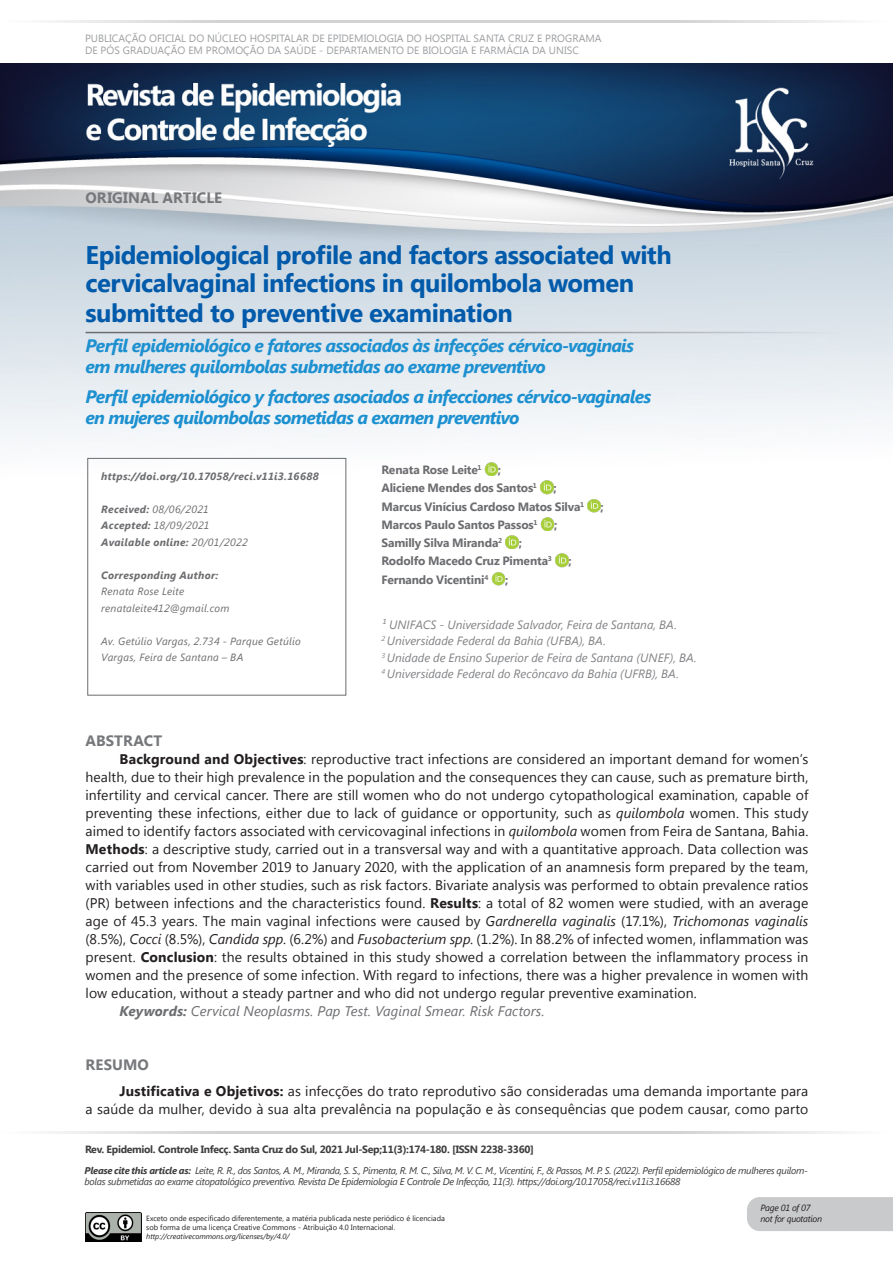
<style>
.page{position:relative;width:893px;height:1263px;background:#fff}
.page>*{position:absolute;margin:0;border:0;box-sizing:border-box;transform-origin:0 0}
.TÍTULOS{font:700 25.5px "Segoe UI";letter-spacing:-.02em;color:#015aaa}
.títulos_textos{font:italic 700 18px "Segoe UI";letter-spacing:-.045em;color:#1d90d0}
.SESSAO{font:700 15px "Segoe UI";letter-spacing:.005em;color:#76787b}
.texto_ok{font:700 15px "Segoe UI";letter-spacing:.005em;color:#76787b}
.texto_ok-2{font:13.95px/18px "Segoe UI";letter-spacing:.01em;color:#231f20;text-align:justify}
.texto_ok-3{font:italic 13.95px "Segoe UI";letter-spacing:.005em;color:#6c6d70}
.Titulação_médicos_ok{font:italic 12px "Segoe UI";color:#808285}
.Nome_médico{font:700 12px "Segoe UI";letter-spacing:-.015em;color:#6c6d70}
.t1{font:10.5px/12.6px "Segoe UI";color:#9d9fa2}
.texto_ok-4{font:italic 10.5px/16.5px "Segoe UI";letter-spacing:.025em;color:#6c6d70}
.texto_ok-5{font:italic 700 10.5px "Segoe UI";letter-spacing:.025em;color:#6c6d70}
.t2{font:700 10.5px "Segoe UI";letter-spacing:-.03em;color:#3e3e3f}
.t3{font:italic 9.75px/11.7px "Segoe UI";letter-spacing:-.03em;color:#3e3e3f}
.t4{font:italic 9px "Segoe UI";letter-spacing:-.03em;color:#231f20}
.t5{font:7.5px/9px "Segoe UI";color:#231f20}
.t6{font:italic 7.5px "Segoe UI";color:#231f20}
.s1{font-weight:700}
.s2{font-weight:400}
.s3{font-style:italic}
</style>
<div class="page">
<img style="left:0;top:64px;width:893px;height:456px">
<hr style="left:0;top:20px;width:446px;height:2px;background:#d1d2d4">
<hr style="left:446px;top:20px;width:447px;height:2px;background:#d1d2d4">
<img style="left:85px;top:1213px;width:57px;height:29px">
<hr style="left:0;top:1131px;width:446px;height:3px;background:#d1d2d4">
<hr style="left:446px;top:1131px;width:446px;height:3px;background:#d1d2d4">
<div style="left:747px;top:1197px;width:146px;height:34px;background:#c9cacc"></div>
<hr style="left:86px;top:332px;width:751px;height:1px;background:#6c6d70">
<img style="left:485px;top:462px;width:13px;height:14px">
<img style="left:540px;top:480px;width:14px;height:14px">
<img style="left:587px;top:499px;width:14px;height:13px">
<img style="left:541px;top:517px;width:13px;height:14px">
<img style="left:505px;top:535px;width:14px;height:14px">
<img style="left:555px;top:553px;width:14px;height:14px">
<svg style="left:492px;top:572px;width:13px;height:13px"></svg>
<div style="left:88px;top:458px;width:258px;height:237px;border:1px solid #6c6d70"></div>
<p class="t1" style="left:85px;top:31px;width:518px">PUBLICAÇÃO OFICIAL DO NÚCLEO HOSPITALAR DE EPIDEMIOLOGIA DO HOSPITAL SANTA CRUZ E PROGRAMA<br>DE PÓS GRADUAÇÃO EM PROMOÇÃO DA SAÚDE - DEPARTAMENTO DE BIOLOGIA E FARMÁCIA DA UNISC</p>
<p class="SESSAO" style="left:86px;top:187px;width:138px">ORIGINAL ARTICLE</p>
<p class="TÍTULOS" style="left:86px;top:237px;width:588px">Epidemiological profile and factors associated with</p>
<p class="TÍTULOS" style="left:86px;top:265px;width:550px">cervicalvaginal infections in quilombola women</p>
<p class="TÍTULOS" style="left:86px;top:295px;width:429px">submitted to preventive examination</p>
<p class="títulos_textos" style="left:86px;top:333px;width:550px">Perfil epidemiológico e fatores associados às infecções cérvico-vaginais</p>
<p class="títulos_textos" style="left:86px;top:354px;width:462px">em mulheres quilombolas submetidas ao exame preventivo</p>
<p class="títulos_textos" style="left:86px;top:384px;width:567px">Perfil epidemiológico y factores asociados a infecciones cérvico-vaginales</p>
<p class="títulos_textos" style="left:86px;top:405px;width:436px">en mujeres quilombolas sometidas a examen preventivo</p>
<p class="texto_ok-5" style="left:101px;top:469px;width:219px">https://doi.org/10.17058/reci.v11i3.16688</p>
<p class="texto_ok-4" style="left:101px;top:500px;width:109px"><span class="s1">Received:</span> 08/06/2021</p>
<p class="texto_ok-4" style="left:101px;top:517px;width:110px"><span class="s1">Accepted:</span> 18/09/2021</p>
<p class="texto_ok-5" style="left:101px;top:535px;width:148px">Available online: <span class="s2">20/01/2022</span></p>
<p class="texto_ok-5" style="left:101px;top:568px;width:119px">Corresponding Author:</p>
<p class="texto_ok-4" style="left:101px;top:583px;width:84px">Renata Rose Leite</p>
<p class="texto_ok-4" style="left:101px;top:599px;width:130px">renataleite412@gmail.com</p>
<p class="texto_ok-4" style="left:101px;top:632px;width:201px">Av. Getúlio Vargas, 2.734 - Parque Getúlio<br>Vargas, Feira de Santana – BA</p>
<p class="Nome_médico" style="left:381px;top:461px;width:101px">Renata Rose Leite<sup>1</sup></p>
<p class="Nome_médico" style="left:498px;top:461px;width:5px">;</p>
<p class="Nome_médico" style="left:381px;top:479px;width:157px">Aliciene Mendes dos Santos<sup>1</sup></p>
<p class="Nome_médico" style="left:554px;top:479px;width:5px">;</p>
<p class="Nome_médico" style="left:381px;top:498px;width:204px">Marcus Vinícius Cardoso Matos Silva<sup>1</sup></p>
<p class="Nome_médico" style="left:601px;top:498px;width:5px">;</p>
<p class="Nome_médico" style="left:381px;top:516px;width:158px">Marcos Paulo Santos Passos<sup>1</sup></p>
<p class="Nome_médico" style="left:554px;top:516px;width:5px">;</p>
<p class="Nome_médico" style="left:381px;top:534px;width:122px">Samilly Silva Miranda<sup>2</sup></p>
<p class="Nome_médico" style="left:519px;top:534px;width:5px">;</p>
<p class="Nome_médico" style="left:381px;top:552px;width:172px">Rodolfo Macedo Cruz Pimenta<sup>3</sup></p>
<p class="Nome_médico" style="left:568px;top:552px;width:5px">;</p>
<p class="Nome_médico" style="left:381px;top:571px;width:109px">Fernando Vicentini<sup>4</sup></p>
<p class="Nome_médico" style="left:505px;top:571px;width:5px">;</p>
<p class="Titulação_médicos_ok" style="left:381px;top:616px;width:297px">¹ UNIFACS - Universidade Salvador, Feira de Santana, BA.</p>
<p class="Titulação_médicos_ok" style="left:381px;top:633px;width:226px"><sup>2</sup> Universidade Federal da Bahia (UFBA), BA.</p>
<p class="Titulação_médicos_ok" style="left:381px;top:649px;width:317px"><sup>3</sup> Unidade de Ensino Superior de Feira de Santana (UNEF), BA.</p>
<p class="Titulação_médicos_ok" style="left:381px;top:666px;width:299px"><sup>4</sup> Universidade Federal do Recôncavo da Bahia (UFRB), BA.</p>
<p class="texto_ok" style="left:86px;top:730px;width:78px">ABSTRACT</p>
<p class="texto_ok-2" style="left:86px;top:749px;width:724px;text-indent:34px"><span class="s1">Background and Objectives</span>: reproductive tract infections are considered an important demand for women’s health, due to their high prevalence in the population and the consequences they can cause, such as premature birth, infertility and cervical cancer. There are still women who do not undergo cytopathological examination, capable of preventing these infections, either due to lack of guidance or opportunity, such as <span class="s3">quilombola</span> women. This study aimed to identify factors associated with cervicovaginal infections in <span class="s3">quilombola</span> women from Feira de Santana, Bahia.<br><span class="s1">Methods</span>: a descriptive study, carried out in a transversal way and with a quantitative approach. Data collection was carried out from November 2019 to January 2020, with the application of an anamnesis form prepared by the team, with variables used in other studies, such as risk factors. Bivariate analysis was performed to obtain prevalence ratios (PR) between infections and the characteristics found. <span class="s1">Results</span>: a total of 82 women were studied, with an average age of 45.3 years. The main vaginal infections were caused by <span class="s3">Gardnerella vaginalis</span> (17.1%), <span class="s3">Trichomonas vaginalis </span>(8.5%), <span class="s3">Cocci</span> (8.5%), <span class="s3">Candida spp</span>. (6.2%) and <span class="s3">Fusobacterium spp</span>. (1.2%). In 88.2% of infected women, inflammation was present. <span class="s1">Conclusion</span>: the results obtained in this study showed a correlation between the inflammatory process in women and the presence of some infection. With regard to infections, there was a higher prevalence in women with low education, without a steady partner and who did not undergo regular preventive examination.</p>
<p class="texto_ok-3" style="left:120px;top:1001px;width:427px"><span class="s1">Keywords:</span> Cervical Neoplasms. Pap Test. Vaginal Smear. Risk Factors.</p>
<p class="SESSAO" style="left:86px;top:1054px;width:65px">RESUMO</p>
<p class="texto_ok-2" style="left:86px;top:1082px;width:724px;text-align:right"><span class="s1">Justificativa e Objetivos:</span> as infecções do trato reprodutivo são consideradas uma demanda importante para<br>a saúde da mulher, devido à sua alta prevalência na população e às consequências que podem causar, como parto</p>
<p class="t2" style="left:85px;top:1141px;width:450px">Rev. Epidemiol. Controle Infecç. Santa Cruz do Sul, 2021 Jul-Sep;11(3):174-180. [ISSN 2238-3360]</p>
<p class="t3" style="left:85px;top:1164px;width:725px"><span class="s1">Please cite this article as:</span> Leite, R. R., dos Santos, A. M., Miranda, S. S., Pimenta, R. M. C., Silva, M. V. C. M., Vicentini, F., &amp; Passos, M. P. S. (2022). Perfil epidemiológico de mulheres quilom&shy;bolas submetidas ao exame citopatológico preventivo. Revista De Epidemiologia E Controle De Infecção, 11(3). https://doi.org/10.17058/reci.v11i3.16688</p>
<p class="t5" style="left:146px;top:1213px;width:300px">Exceto onde especificado diferentemente, a matéria publicada neste periódico é licenciada sob forma de uma licença Creative Commons - Atribuição 4.0 Internacional.</p>
<p class="t6" style="left:146px;top:1231px;width:145px">http://creativecommons.org/licenses/by/4.0/</p>
<p class="t4" style="left:760px;top:1201px;width:52px">Page 01 of 07</p>
<p class="t4" style="left:760px;top:1212px;width:63px">not for quotation</p>
</div>
